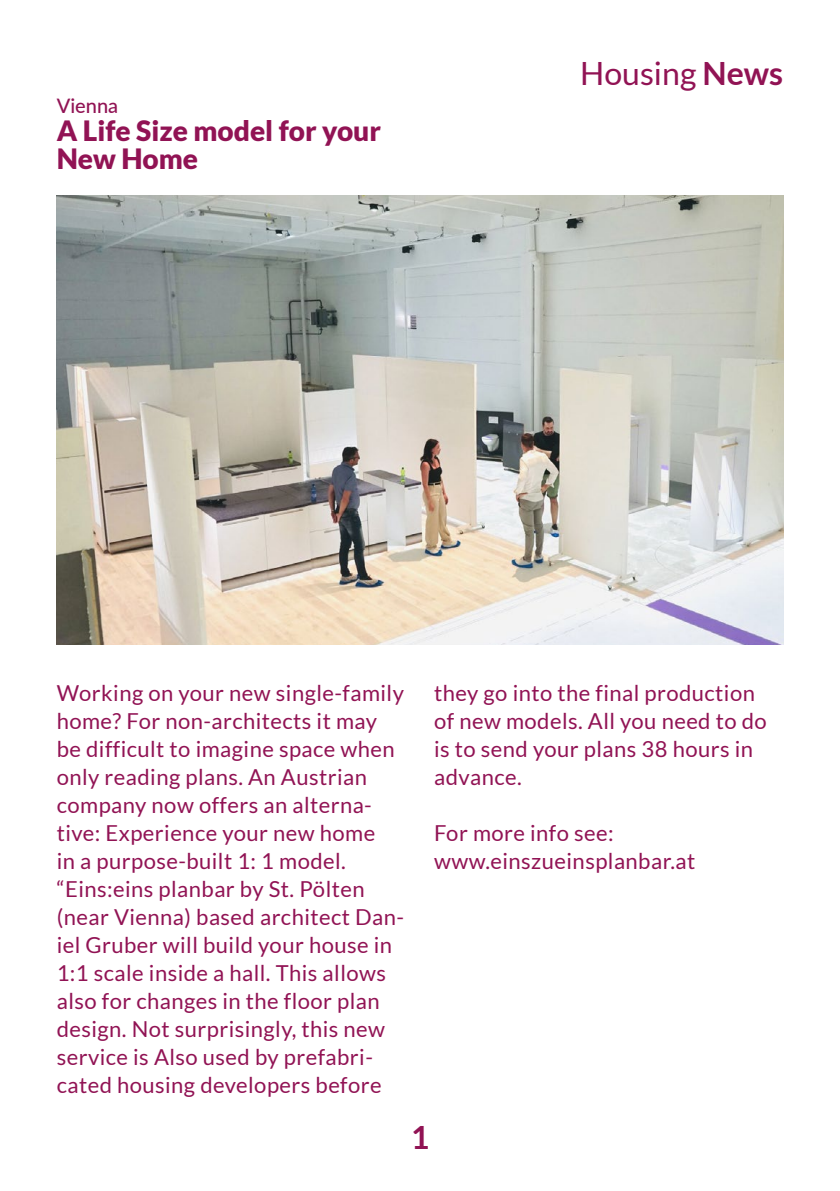
<style>
.page{position:relative;width:840px;height:1191px;background:#fff}
.page>*{position:absolute;margin:0;border:0;box-sizing:border-box;transform-origin:0 0}
.t1{font:32px "Lato";color:#911354}
.t2{font:700 32px "Lato";color:#911354}
.t3{font:900 28px/28px "Lato";color:#911354}
.t4{font:22px/28px "Lato";letter-spacing:.02em;color:#911354}
.t5{font:500 20px "Lato";color:#911354}
.s1{font-weight:700}
</style>
<div class="page">
<img style="left:57px;top:195px;width:725px;height:450px">
<p class="t5" style="left:57px;top:91px;width:63px">Vienna</p>
<p class="t3" style="left:57px;top:116px;width:325px">A Life Size model for your<br>New Home</p>
<h1 class="t1" style="left:580px;top:55px;width:204px">Housing <span class="s1">News</span></h1>
<p class="t4" style="left:57px;top:679px;width:349px">Working on your new single-family home? For non-architects it may be difficult to imagine space when only reading plans. An Austrian company now offers an alterna&shy;tive: Experience your new home<br>in a purpose-built 1: 1 model. “Eins:eins planbar by St. Pölten (near Vienna) based architect Dan&shy;iel Gruber will build your house in 1:1 scale inside a hall. This allows also for changes in the floor plan design. Not surprisingly, this new service is Also used by prefabri&shy;cated housing developers before</p>
<p class="t4" style="left:434px;top:679px;width:334px">they go into the final production of new models. All you need to do is to send your plans 38 hours in advance.</p>
<p class="t4" style="left:434px;top:819px;width:262px">For more info see: www.einszueinsplanbar.at</p>
<h1 class="t2" style="left:410px;top:1119px;width:20px">1</h1>
</div>
